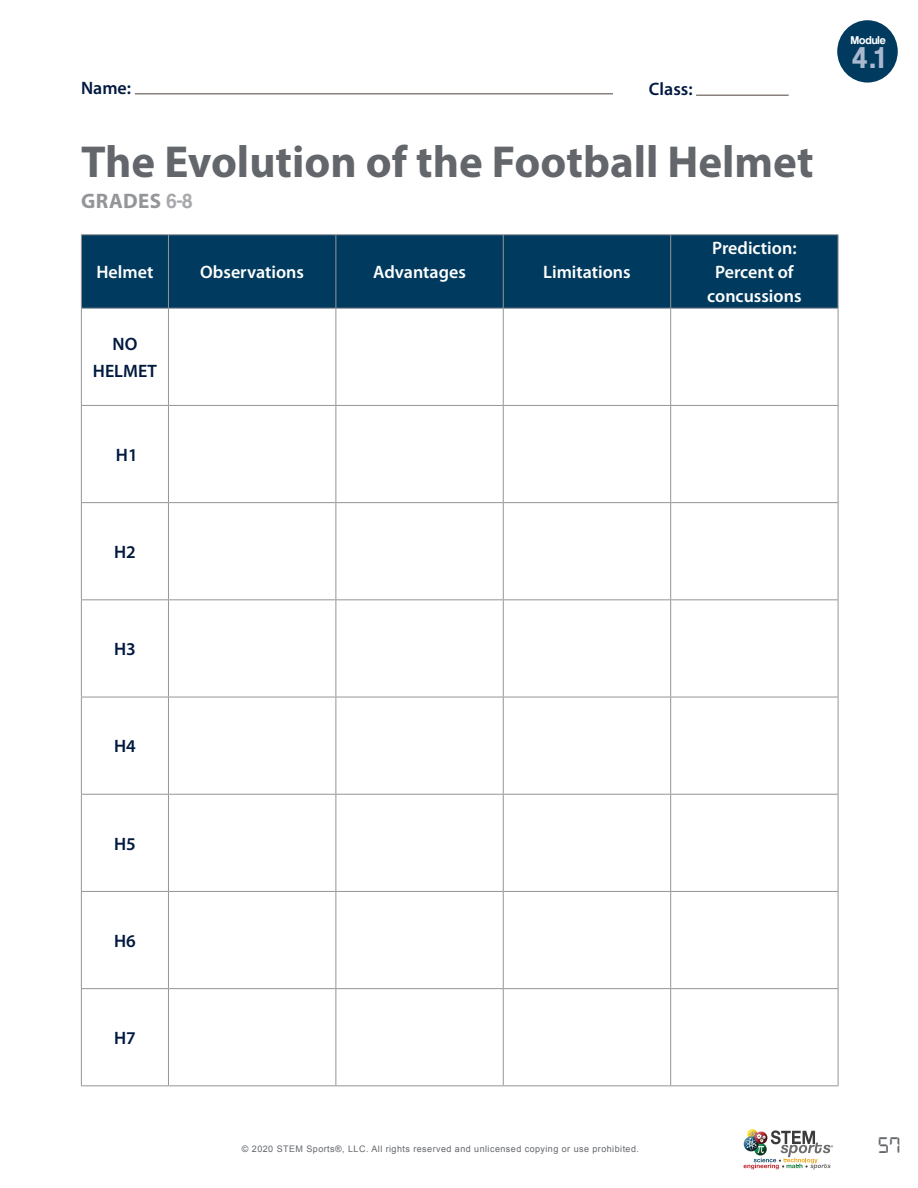
<style>
.page{position:relative;width:918px;height:1188px;background:#fff}
.page>*{position:absolute;margin:0;border:0;box-sizing:border-box;transform-origin:0 0}
.t1{font:700 45px "Myriad Pro";color:#63666b}
.t2{font:31.2px "Coolvetica Rg";color:#abb9ce}
.t3{font:24px "Digital 7";color:#63666b}
.t4{font:700 21px "Myriad Pro";letter-spacing:.02em;color:#939598}
.t5{font:600 18px/24px "Myriad Pro";color:#fff;text-align:center}
.t6{font:600 18px/27.6px "Myriad Pro";color:#00193e;text-align:center}
.t7{font:11.85px "Coolvetica Rg";color:#fff}
.t8{font:9px "Arial";letter-spacing:.05em;color:#63666b}
.s1{font-family:"Coolvetica Rg";font-weight:400;color:#a7a9ac}
</style>
<div class="page">
<svg style="left:744px;top:1129px;width:89px;height:41px"></svg>
<div style="left:837px;top:20px;width:61px;height:63px;background:#003b5f;border-radius:50%"></div>
<div style="left:82px;top:235px;width:756px;height:73px;background:#003b5f"></div>
<hr style="left:81px;top:234px;width:87px;height:1px;background:#939598">
<hr style="left:81px;top:235px;width:1px;height:73px;background:#939598">
<hr style="left:168px;top:234px;width:168px;height:1px;background:#939598">
<hr style="left:168px;top:235px;width:1px;height:73px;background:#939598">
<hr style="left:336px;top:234px;width:167px;height:1px;background:#939598">
<hr style="left:336px;top:235px;width:1px;height:73px;background:#939598">
<hr style="left:503px;top:234px;width:168px;height:1px;background:#939598">
<hr style="left:503px;top:235px;width:1px;height:73px;background:#939598">
<hr style="left:671px;top:234px;width:167px;height:1px;background:#939598">
<hr style="left:670px;top:235px;width:1px;height:73px;background:#939598">
<hr style="left:838px;top:235px;width:1px;height:73px;background:#939598">
<hr style="left:81px;top:308px;width:87px;height:1px;background:#939598">
<hr style="left:81px;top:309px;width:1px;height:96px;background:#939598">
<hr style="left:168px;top:308px;width:168px;height:1px;background:#939598">
<hr style="left:168px;top:309px;width:1px;height:96px;background:#939598">
<hr style="left:336px;top:308px;width:167px;height:1px;background:#939598">
<hr style="left:336px;top:309px;width:1px;height:96px;background:#939598">
<hr style="left:503px;top:308px;width:168px;height:1px;background:#939598">
<hr style="left:503px;top:309px;width:1px;height:96px;background:#939598">
<hr style="left:671px;top:308px;width:167px;height:1px;background:#939598">
<hr style="left:670px;top:309px;width:1px;height:96px;background:#939598">
<hr style="left:838px;top:309px;width:1px;height:96px;background:#939598">
<hr style="left:81px;top:405px;width:87px;height:1px;background:#939598">
<hr style="left:81px;top:406px;width:1px;height:96px;background:#939598">
<hr style="left:168px;top:405px;width:168px;height:1px;background:#939598">
<hr style="left:168px;top:406px;width:1px;height:96px;background:#939598">
<hr style="left:336px;top:405px;width:167px;height:1px;background:#939598">
<hr style="left:336px;top:406px;width:1px;height:96px;background:#939598">
<hr style="left:503px;top:405px;width:168px;height:1px;background:#939598">
<hr style="left:503px;top:406px;width:1px;height:96px;background:#939598">
<hr style="left:671px;top:405px;width:167px;height:1px;background:#939598">
<hr style="left:670px;top:406px;width:1px;height:96px;background:#939598">
<hr style="left:838px;top:406px;width:1px;height:96px;background:#939598">
<hr style="left:81px;top:502px;width:87px;height:1px;background:#939598">
<hr style="left:81px;top:503px;width:1px;height:96px;background:#939598">
<hr style="left:168px;top:502px;width:168px;height:1px;background:#939598">
<hr style="left:168px;top:503px;width:1px;height:96px;background:#939598">
<hr style="left:336px;top:502px;width:167px;height:1px;background:#939598">
<hr style="left:336px;top:503px;width:1px;height:96px;background:#939598">
<hr style="left:503px;top:502px;width:168px;height:1px;background:#939598">
<hr style="left:503px;top:503px;width:1px;height:96px;background:#939598">
<hr style="left:671px;top:502px;width:167px;height:1px;background:#939598">
<hr style="left:670px;top:503px;width:1px;height:96px;background:#939598">
<hr style="left:838px;top:503px;width:1px;height:96px;background:#939598">
<hr style="left:81px;top:599px;width:87px;height:1px;background:#939598">
<hr style="left:81px;top:600px;width:1px;height:97px;background:#939598">
<hr style="left:168px;top:599px;width:168px;height:1px;background:#939598">
<hr style="left:168px;top:600px;width:1px;height:97px;background:#939598">
<hr style="left:336px;top:599px;width:167px;height:1px;background:#939598">
<hr style="left:336px;top:600px;width:1px;height:97px;background:#939598">
<hr style="left:503px;top:599px;width:168px;height:1px;background:#939598">
<hr style="left:503px;top:600px;width:1px;height:97px;background:#939598">
<hr style="left:671px;top:599px;width:167px;height:1px;background:#939598">
<hr style="left:670px;top:600px;width:1px;height:97px;background:#939598">
<hr style="left:838px;top:600px;width:1px;height:97px;background:#939598">
<hr style="left:81px;top:697px;width:87px;height:1px;background:#939598">
<hr style="left:81px;top:697px;width:1px;height:97px;background:#939598">
<hr style="left:168px;top:697px;width:168px;height:1px;background:#939598">
<hr style="left:168px;top:697px;width:1px;height:97px;background:#939598">
<hr style="left:336px;top:697px;width:167px;height:1px;background:#939598">
<hr style="left:336px;top:697px;width:1px;height:97px;background:#939598">
<hr style="left:503px;top:697px;width:168px;height:1px;background:#939598">
<hr style="left:503px;top:697px;width:1px;height:97px;background:#939598">
<hr style="left:671px;top:697px;width:167px;height:1px;background:#939598">
<hr style="left:670px;top:697px;width:1px;height:97px;background:#939598">
<hr style="left:838px;top:697px;width:1px;height:97px;background:#939598">
<hr style="left:81px;top:794px;width:87px;height:1px;background:#939598">
<hr style="left:81px;top:795px;width:1px;height:96px;background:#939598">
<hr style="left:168px;top:794px;width:168px;height:1px;background:#939598">
<hr style="left:168px;top:795px;width:1px;height:96px;background:#939598">
<hr style="left:336px;top:794px;width:167px;height:1px;background:#939598">
<hr style="left:336px;top:795px;width:1px;height:96px;background:#939598">
<hr style="left:503px;top:794px;width:168px;height:1px;background:#939598">
<hr style="left:503px;top:795px;width:1px;height:96px;background:#939598">
<hr style="left:671px;top:794px;width:167px;height:1px;background:#939598">
<hr style="left:670px;top:795px;width:1px;height:96px;background:#939598">
<hr style="left:838px;top:795px;width:1px;height:96px;background:#939598">
<hr style="left:81px;top:891px;width:87px;height:1px;background:#939598">
<hr style="left:81px;top:892px;width:1px;height:96px;background:#939598">
<hr style="left:168px;top:891px;width:168px;height:1px;background:#939598">
<hr style="left:168px;top:892px;width:1px;height:96px;background:#939598">
<hr style="left:336px;top:891px;width:167px;height:1px;background:#939598">
<hr style="left:336px;top:892px;width:1px;height:96px;background:#939598">
<hr style="left:503px;top:891px;width:168px;height:1px;background:#939598">
<hr style="left:503px;top:892px;width:1px;height:96px;background:#939598">
<hr style="left:671px;top:891px;width:167px;height:1px;background:#939598">
<hr style="left:670px;top:892px;width:1px;height:96px;background:#939598">
<hr style="left:838px;top:892px;width:1px;height:96px;background:#939598">
<hr style="left:81px;top:988px;width:87px;height:1px;background:#939598">
<hr style="left:81px;top:989px;width:1px;height:96px;background:#939598">
<hr style="left:168px;top:988px;width:168px;height:1px;background:#939598">
<hr style="left:168px;top:989px;width:1px;height:96px;background:#939598">
<hr style="left:336px;top:988px;width:167px;height:1px;background:#939598">
<hr style="left:336px;top:989px;width:1px;height:96px;background:#939598">
<hr style="left:503px;top:988px;width:168px;height:1px;background:#939598">
<hr style="left:503px;top:989px;width:1px;height:96px;background:#939598">
<hr style="left:671px;top:988px;width:167px;height:1px;background:#939598">
<hr style="left:670px;top:989px;width:1px;height:96px;background:#939598">
<hr style="left:838px;top:989px;width:1px;height:96px;background:#939598">
<hr style="left:81px;top:1085px;width:87px;height:1px;background:#939598">
<hr style="left:168px;top:1085px;width:168px;height:1px;background:#939598">
<hr style="left:336px;top:1085px;width:167px;height:1px;background:#939598">
<hr style="left:503px;top:1085px;width:168px;height:1px;background:#939598">
<hr style="left:671px;top:1085px;width:167px;height:1px;background:#939598">
<hr style="left:135px;top:93px;width:478px;height:1px;background:#88817e">
<hr style="left:696px;top:94px;width:93px;height:2px;background:#88817e">
<h3 class="t6" style="left:81px;top:75px;width:52px">Name:</h3>
<h3 class="t6" style="left:649px;top:75px;width:45px">Class:</h3>
<h1 class="t1" style="left:81px;top:132px;width:734px">The Evolution of the Football Helmet</h1>
<h3 class="t4" style="left:81px;top:187px;width:113px">GRADES <span class="s1">6-8</span></h3>
<h3 class="t5" style="left:96px;top:260px;width:58px">Helmet</h3>
<h3 class="t5" style="left:200px;top:260px;width:105px">Observations</h3>
<h3 class="t5" style="left:373px;top:260px;width:94px">Advantages</h3>
<h3 class="t5" style="left:543px;top:260px;width:89px">Limitations</h3>
<h3 class="t6" style="left:93px;top:330px;width:66px">NO<br>HELMET</h3>
<h3 class="t6" style="left:116px;top:441px;width:23px">H1</h3>
<h3 class="t6" style="left:114px;top:538px;width:23px">H2</h3>
<h3 class="t6" style="left:114px;top:636px;width:23px">H3</h3>
<h3 class="t6" style="left:114px;top:733px;width:23px">H4</h3>
<h3 class="t6" style="left:114px;top:830px;width:23px">H5</h3>
<h3 class="t6" style="left:114px;top:927px;width:23px">H6</h3>
<h3 class="t6" style="left:114px;top:1024px;width:23px">H7</h3>
<h3 class="t5" style="left:707px;top:236px;width:96px">Prediction:<br>Percent of concussions</h3>
<h3 class="t7" style="left:851px;top:33px;width:36px">Module</h3>
<h2 class="t2" style="left:852px;top:39px;width:33px">4.1</h2>
<p class="t8" style="left:242px;top:1143px;width:399px">© 2020 STEM Sports®, LLC. All rights reserved and unlicensed copying or use prohibited.</p>
<h3 class="t3" style="left:878px;top:1135px;width:24px">57</h3>
</div>
